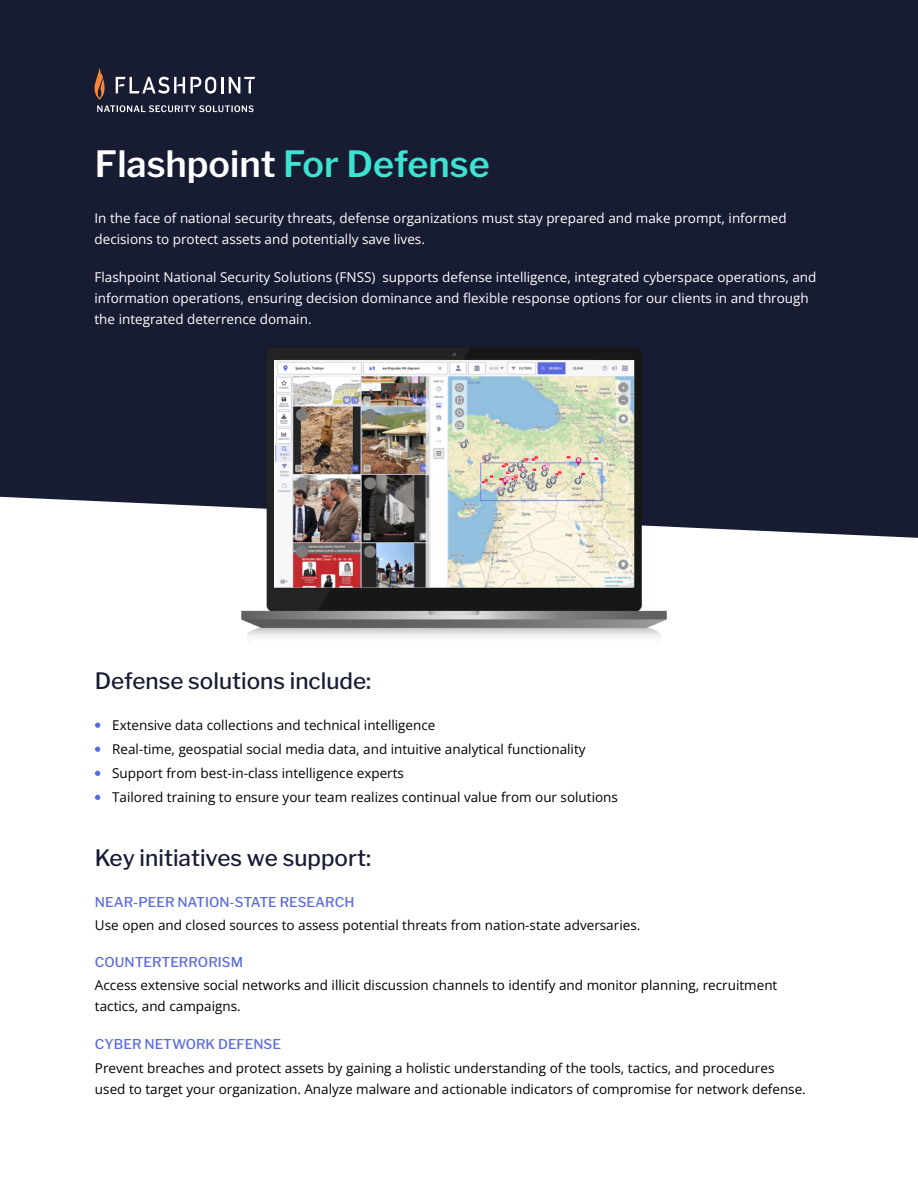
<style>
.page{position:relative;width:918px;height:1188px;background:#fff}
.page>*{position:absolute;margin:0;border:0;box-sizing:border-box;transform-origin:0 0}
.t1{font:600 36px "Libre Franklin";color:#fff}
.t2{font:500 22.5px "Libre Franklin";color:#171c33}
.t3{font:13.5px/24px "Open Sans";color:#000}
.t4{font:13.5px/21px "Open Sans";color:#fff}
.t5{font:500 13.5px "Libre Franklin";color:#5c6be0}
.s1{color:#3de3d1}
</style>
<div class="page">
<div style="left:0;top:0;width:918px;height:538px;background:#171c33"></div>
<svg style="left:94px;top:68px;width:161px;height:44px;background:#424354"></svg>
<img style="left:228px;top:343px;width:451px;height:301px">
<img style="left:274px;top:361px;width:359px;height:226px">
<svg style="left:95px;top:723px;width:5px;height:5px"></svg>
<svg style="left:95px;top:747px;width:5px;height:5px"></svg>
<svg style="left:95px;top:771px;width:5px;height:5px"></svg>
<svg style="left:95px;top:795px;width:5px;height:5px"></svg>
<h1 class="t1" style="left:95px;top:142px;width:396px">Flashpoint <span class="s1">For Defense</span></h1>
<p class="t4" style="left:94px;top:208px;width:694px">In the face of national security threats, defense organizations must stay prepared and make prompt, informed decisions to protect assets and potentially save lives.</p>
<p class="t4" style="left:94px;top:266px;width:724px">Flashpoint National Security Solutions (FNSS) supports defense intelligence, integrated cyberspace operations, and information operations, ensuring decision dominance and flexible response options for our clients in and through the integrated deterrence domain.</p>
<h2 class="t2" style="left:95px;top:667px;width:278px">Defense solutions include:</h2>
<p class="t3" style="left:112px;top:712px;width:507px">Extensive data collections and technical intelligence<br>Real-time, geospatial social media data, and intuitive analytical functionality Support from best-in-class intelligence experts<br>Tailored training to ensure your team realizes continual value from our solutions</p>
<h2 class="t2" style="left:95px;top:844px;width:278px">Key initiatives we support:</h2>
<p class="t5" style="left:95px;top:894px;width:261px">NEAR-PEER NATION-STATE RESEARCH</p>
<p class="t3" style="left:95px;top:913px;width:547px">Use open and closed sources to assess potential threats from nation-state adversaries.</p>
<p class="t5" style="left:95px;top:954px;width:150px">COUNTERTERRORISM</p>
<p class="t3" style="left:95px;top:975px;width:684px;line-height:21px">Access extensive social networks and illicit discussion channels to identify and monitor planning, recruitment tactics, and campaigns.</p>
<p class="t5" style="left:95px;top:1036px;width:188px">CYBER NETWORK DEFENSE</p>
<p class="t3" style="left:95px;top:1057px;width:712px;line-height:21px">Prevent breaches and protect assets by gaining a holistic understanding of the tools, tactics, and procedures used to target your organization. Analyze malware and actionable indicators of compromise for network defense.</p>
</div>
